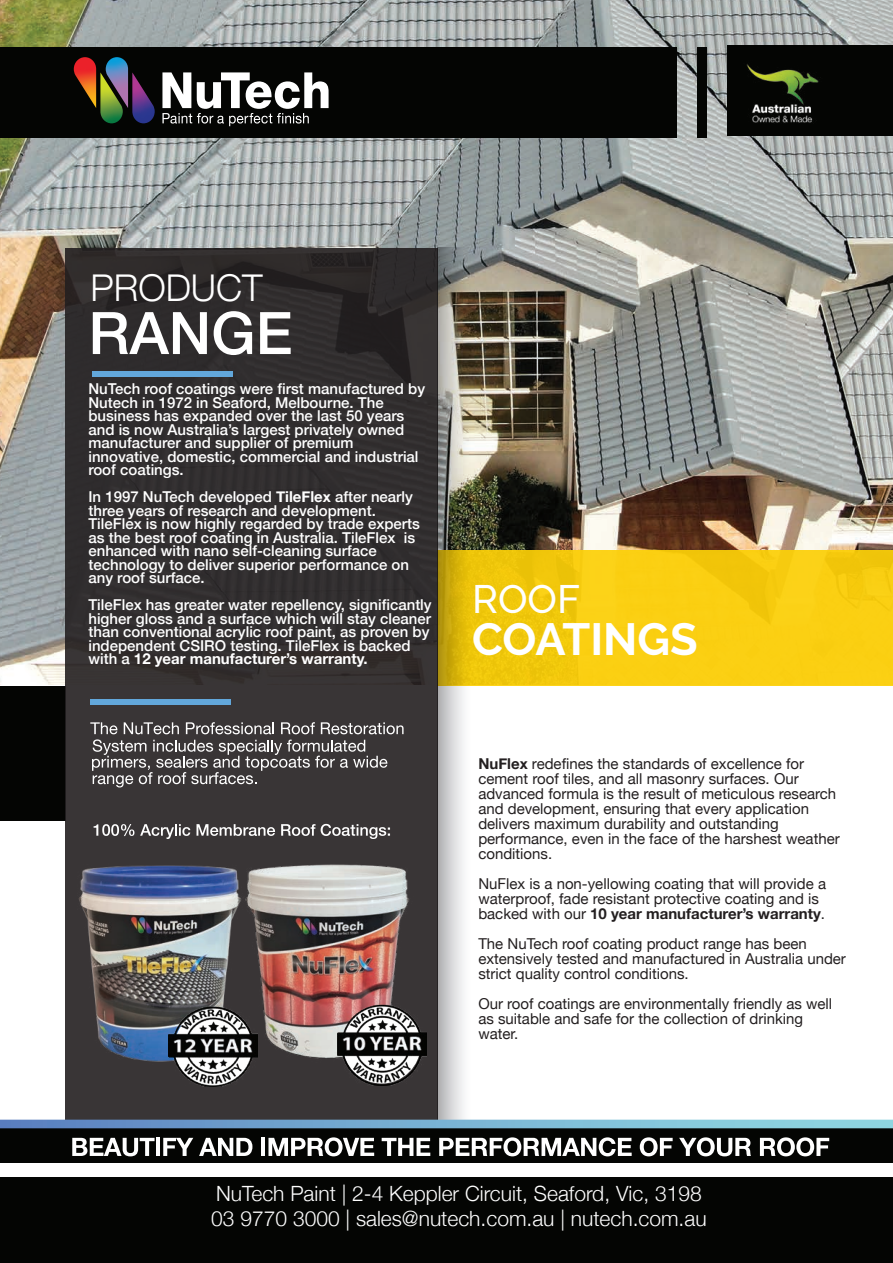
<style>
.page{position:relative;width:893px;height:1263px;background:#fff}
.page>*{position:absolute;margin:0;border:0;box-sizing:border-box;transform-origin:0 0}
.t1{font:500 58.65px "Helvetica Neue";color:#fff}
.t2{font:700 45px "Raleway";color:#fff}
.t3{font:500 39.45px "Raleway";color:#fff}
.t4{font:300 36.9px "Helvetica Neue";color:#fff}
.t5{font:300 21px/25.2px "Helvetica Neue";color:#fff}
.t6{font:500 15px/13.5px "Helvetica Neue";color:#fff}
.t7{font:15px/15px "Helvetica Neue";color:#231f20}
.s1{font-weight:700}
</style>
<div class="page">
<div style="left:0;top:1129px;width:893px;height:134px;background:#040503"></div>
<img style="left:0;top:0;width:893px;height:684px">
<div style="left:437px;top:550px;width:456px;height:136px;background:linear-gradient(to right,#f2c90c,#fcd013)"></div>
<div style="left:0;top:686px;width:66px;height:134px;background:#040503"></div>
<div style="left:65px;top:248px;width:372px;height:871px;background:#322e2f"></div>
<svg style="left:438px;top:248px;width:33px;height:871px"></svg>
<div style="left:92px;top:371px;width:141px;height:5px;background:#62a7db"></div>
<div style="left:90px;top:699px;width:141px;height:6px;background:#62a7db"></div>
<svg style="left:90px;top:722px;width:314px;height:65px"></svg>
<svg style="left:281px;top:824px;width:78px;height:3px"></svg>
<img style="left:55px;top:807px;width:181px;height:255px">
<img style="left:169px;top:999px;width:60px;height:88px">
<svg style="left:0;top:1120px;width:893px;height:8px;background:#77b0d2"></svg>
<div style="left:0;top:1163px;width:893px;height:14px;background:#fff"></div>
<svg style="left:72px;top:1138px;width:83px;height:18px"></svg>
<hr style="left:156px;top:1138px;width:4px;height:18px;background:#fff">
<svg style="left:163px;top:1138px;width:30px;height:18px"></svg>
<svg style="left:199px;top:1138px;width:53px;height:18px"></svg>
<hr style="left:261px;top:1138px;width:4px;height:18px;background:#fff">
<svg style="left:268px;top:1137px;width:106px;height:19px"></svg>
<svg style="left:382px;top:1138px;width:48px;height:18px"></svg>
<svg style="left:439px;top:1137px;width:193px;height:19px"></svg>
<svg style="left:640px;top:1137px;width:33px;height:19px"></svg>
<svg style="left:679px;top:1137px;width:72px;height:19px"></svg>
<svg style="left:760px;top:1137px;width:69px;height:19px"></svg>
<img style="left:229px;top:827px;width:198px;height:258px">
<img style="left:337px;top:997px;width:89px;height:89px">
<div style="left:0;top:47px;width:676px;height:90px;background:#040503"></div>
<div style="left:697px;top:47px;width:10px;height:91px;background:#040503"></div>
<svg style="left:162px;top:72px;width:167px;height:54px"></svg>
<svg style="left:74px;top:57px;width:81px;height:66px"></svg>
<div style="left:728px;top:46px;width:165px;height:90px;background:#040503"></div>
<img style="left:746px;top:64px;width:73px;height:59px">
<h3 class="t4" style="left:90px;top:258px;width:174px">PRODUCT</h3>
<h1 class="t1" style="left:88px;top:286px;width:206px">RANGE</h1>
<p class="t6" style="left:88px;top:381px;width:338px">NuTech roof coatings were first manufactured by Nutech in 1972 in Seaford, Melbourne. The business has expanded over the last 50 years and is now Australia’s largest privately owned manufacturer and supplier of premium innovative, domestic, commercial and industrial roof coatings.</p>
<p class="t6" style="left:88px;top:489px;width:333px">In 1997 NuTech developed <span class="s1">TileFlex</span> after nearly three years of research and development.<br>TileFlex is now highly regarded by trade experts as the best roof coating in Australia. TileFlex is enhanced with nano self-cleaning surface technology to deliver superior performance on any roof surface.</p>
<p class="t6" style="left:88px;top:597px;width:345px">TileFlex has greater water repellency, significantly higher gloss and a surface which will stay cleaner than conventional acrylic roof paint, as proven by independent CSIRO testing. TileFlex is backed with a <span class="s1">12 year manufacturer’s warranty.</span></p>
<h3 class="t3" style="left:472px;top:576px;width:110px">ROOF</h3>
<h2 class="t2" style="left:472px;top:613px;width:227px">COATINGS</h2>
<p class="t7" style="left:478px;top:757px;width:363px"><span class="s1">NuFlex</span> redefines the standards of excellence for cement roof tiles, and all masonry surfaces. Our advanced formula is the result of meticulous research and development, ensuring that every application delivers maximum durability and outstanding performance, even in the face of the harshest weather conditions.</p>
<p class="t7" style="left:478px;top:877px;width:349px">NuFlex is a non-yellowing coating that will provide a waterproof, fade resistant protective coating and is backed with our <span class="s1">10 year manufacturer’s warranty</span>.</p>
<p class="t7" style="left:478px;top:937px;width:369px">The NuTech roof coating product range has been extensively tested and manufactured in Australia under strict quality control conditions.</p>
<p class="t7" style="left:478px;top:997px;width:355px">Our roof coatings are environmentally friendly as well as suitable and safe for the collection of drinking water.</p>
<h3 class="t5" style="left:211px;top:1179px;width:497px">NuTech Paint | 2-4 Keppler Circuit, Seaford, Vic, 3198<br>03 9770 3000 | sales@nutech.com.au | nutech.com.au</h3>
</div>
